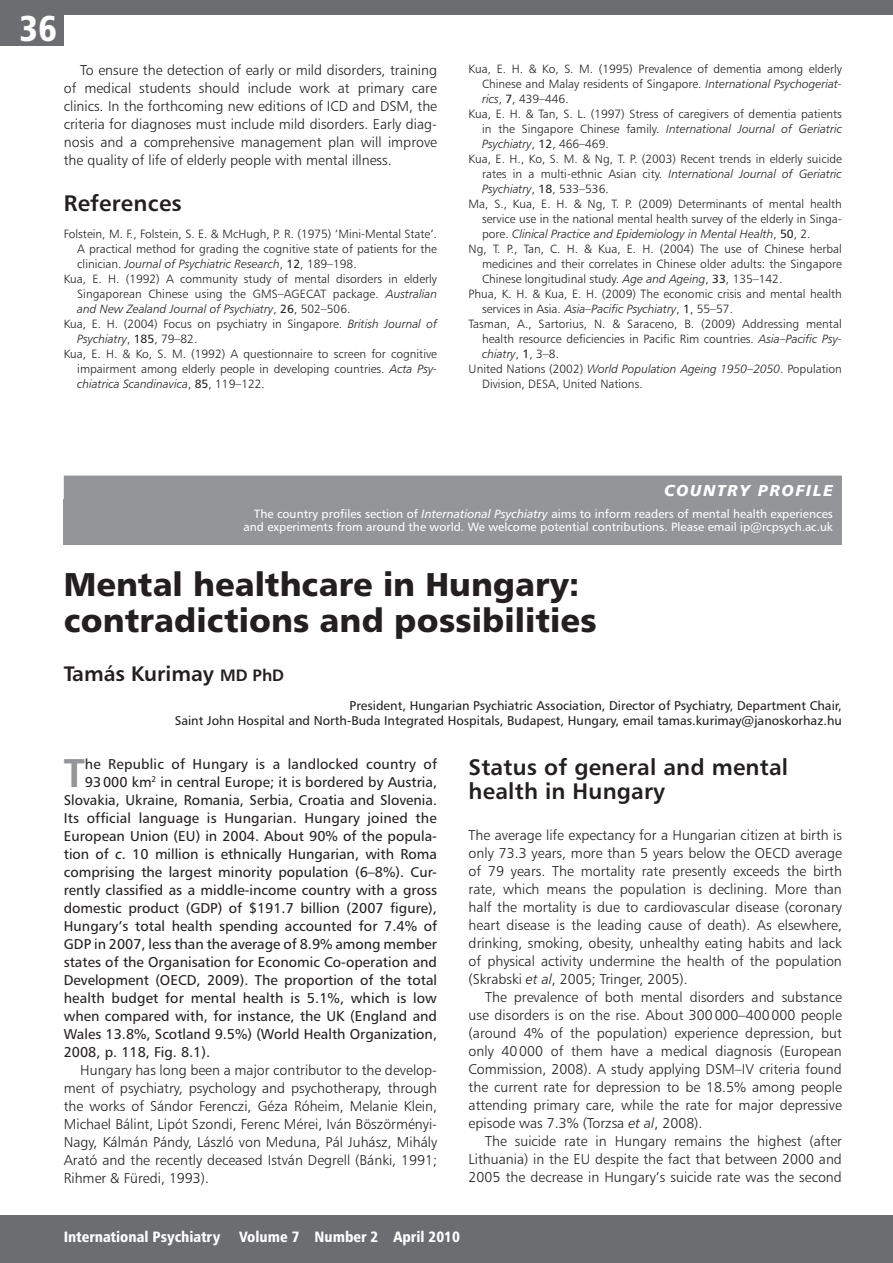
<style>
.page{position:relative;width:893px;height:1263px;background:#fff}
.page>*{position:absolute;margin:0;border:0;box-sizing:border-box;transform-origin:0 0}
.Intro_text{font:40.2px "Humanist 777 BT Bold B";color:#939598}
.t1{font:36px "Humanist 777 BT Black Condensed B";color:#fff}
.Paper_title{font:33px/36px "Humanist 777 BT Black B";color:#231f20}
.Subhead1{font:22.5px/24px "Humanist 777 BT Bold B";letter-spacing:.01em;color:#231f20}
.Author{font:21px "Humanist 777 BT Bold B";color:#231f20}
.Section{font:15.75px "Humanist 777 BT Black Italic B";letter-spacing:.1em;color:#fff}
.t2{font:15px "Humanist 777 BT Black Condensed B";color:#fff}
.Body_text{font:14.25px/18px "Humanist 777 BT Light B";color:#231f20;text-align:justify}
.Intro_text-2{font:14.25px "Humanist 777 BT Roman B";color:#231f20}
.Noindent{font:14.25px/18px "Humanist 777 BT Light B";color:#231f20;text-align:justify}
.Address{font:12.75px/15px "Humanist 777 BT Roman B";color:#231f20;text-align:right}
.References{font:12px/15px "Humanist 777 BT Light B";color:#231f20;text-align:justify}
.Box{font:12px/13.5px "Humanist 777 BT Roman B";color:#fff;text-align:right}
.s1{font-family:"Humanist 777 BT Light Italic B"}
.s2{font-family:"Humanist 777 BT Roman B"}
.s3{font-family:"Humanist 777 BT Italic B"}
.s4{font-size:16.5px}
</style>
<div class="page">
<div style="left:0;top:1215px;width:893px;height:48px;background:#6c6d70"></div>
<div style="left:0;top:0;width:64px;height:46px;background:#6c6d70"></div>
<div style="left:0;top:0;width:893px;height:15px;background:#6c6d70"></div>
<div style="left:64px;top:476px;width:778px;height:30px;background:#939598"></div>
<div style="left:64px;top:499px;width:778px;height:46px;background:#939598"></div>
<h2 class="t1" style="left:19px;top:6px;width:39px">36</h2>
<p class="Body_text" style="left:64px;top:60px;width:375px;text-indent:16px">To ensure the detection of early or mild disorders, training of medical students should include work at primary care clinics. In the forthcoming new editions of ICD and DSM, the criteria for diagnoses must include mild disorders. Early diag&shy;nosis and a comprehensive management plan will improve the quality of life of elderly people with mental illness.</p>
<p class="Subhead1" style="left:64px;top:191px;width:120px">References</p>
<p class="References" style="left:77px;top:226px;width:361px;text-indent:-14px">Folstein, M. F., Folstein, S. E. &amp; McHugh, P. R. (1975) ‘Mini-Mental State’.<br>A practical method for grading the cognitive state of patients for the clinician. <span class="s1">Journal of Psychiatric Research</span>, <span class="s2">12</span>, 189–198.</p>
<p class="References" style="left:77px;top:271px;width:361px;text-indent:-14px">Kua, E. H. (1992) A community study of mental disorders in elderly Singaporean Chinese using the GMS–AGECAT package. <span class="s1">Australian and New Zealand Journal of Psychiatry</span>, <span class="s2">26</span>, 502–506.</p>
<p class="References" style="left:77px;top:316px;width:361px;text-indent:-14px">Kua, E. H. (2004) Focus on psychiatry in Singapore. <span class="s1">British Journal of<br>Psychiatry</span>, <span class="s2">185</span>, 79–82.</p>
<p class="References" style="left:77px;top:346px;width:361px;text-indent:-14px">Kua, E. H. &amp; Ko, S. M. (1992) A questionnaire to screen for cognitive impairment among elderly people in developing countries. <span class="s1">Acta Psy&shy;chiatrica Scandinavica</span>, <span class="s2">85</span>, 119–122.</p>
<p class="References" style="left:482px;top:61px;width:361px;text-indent:-14px">Kua, E. H. &amp; Ko, S. M. (1995) Prevalence of dementia among elderly Chinese and Malay residents of Singapore. <span class="s1">International Psychogeriat&shy;rics</span>, <span class="s2">7</span>, 439–446.</p>
<p class="References" style="left:482px;top:106px;width:361px;text-indent:-14px">Kua, E. H. &amp; Tan, S. L. (1997) Stress of caregivers of dementia patients in the Singapore Chinese family. <span class="s1">International Journal of Geriatric Psychiatry</span>, <span class="s2">12</span>, 466–469.</p>
<p class="References" style="left:482px;top:151px;width:361px;text-indent:-14px">Kua, E. H., Ko, S. M. &amp; Ng, T. P. (2003) Recent trends in elderly suicide rates in a multi-ethnic Asian city. <span class="s1">International Journal of Geriatric Psychiatry</span>, <span class="s2">18</span>, 533–536.</p>
<p class="References" style="left:482px;top:196px;width:361px;text-indent:-14px">Ma, S., Kua, E. H. &amp; Ng, T. P. (2009) Determinants of mental health service use in the national mental health survey of the elderly in Singa&shy;pore. <span class="s1">Clinical Practice and Epidemiology in Mental Health</span>, <span class="s2">50</span>, 2.</p>
<p class="References" style="left:482px;top:241px;width:361px;text-indent:-14px">Ng, T. P., Tan, C. H. &amp; Kua, E. H. (2004) The use of Chinese herbal medicines and their correlates in Chinese older adults: the Singapore Chinese longitudinal study. <span class="s1">Age and Ageing</span>, <span class="s2">33</span>, 135–142.</p>
<p class="References" style="left:482px;top:286px;width:361px;text-indent:-14px">Phua, K. H. &amp; Kua, E. H. (2009) The economic crisis and mental health services in Asia. <span class="s1">Asia–Pacific Psychiatry</span>, <span class="s2">1</span>, 55–57.</p>
<p class="References" style="left:482px;top:316px;width:361px;text-indent:-14px">Tasman, A., Sartorius, N. &amp; Saraceno, B. (2009) Addressing mental health resource deficiencies in Pacific Rim countries. <span class="s1">Asia–Pacific Psy&shy;chiatry</span>, <span class="s2">1</span>, 3–8.</p>
<p class="References" style="left:482px;top:361px;width:361px;text-indent:-14px">United Nations (2002) <span class="s1">World Population Ageing 1950–2050</span>. Population<br>Division, DESA, United Nations.</p>
<p class="Section" style="left:664px;top:480px;width:170px">COUNTRY PROFILE</p>
<p class="Box" style="left:243px;top:507px;width:591px">The country profiles section of <span class="s3">International Psychiatry</span> aims to inform readers of mental health experiences and experiments from around the world. We welcome potential contributions. Please email ip@rcpsych.ac.uk</p>
<p class="Paper_title" style="left:64px;top:565px;width:534px">Mental healthcare in Hungary: contradictions and possibilities</p>
<p class="Author" style="left:64px;top:660px;width:222px">Tamás Kurimay <span class="s4">MD PhD</span></p>
<p class="Address" style="left:175px;top:697px;width:669px">President, Hungarian Psychiatric Association, Director of Psychiatry, Department Chair,<br>Saint John Hospital and North-Buda Integrated Hospitals, Budapest, Hungary, email tamas.kurimay@janoskorhaz.hu</p>
<p class="Intro_text" style="left:64px;top:747px;width:23px">T</p>
<p class="Intro_text-2" style="left:85px;top:755px;width:354px">he Republic of Hungary is a landlocked country of</p>
<p class="Subhead1" style="left:469px;top:755px;width:321px">Status of general and mental health in Hungary</p>
<p class="Noindent" style="left:469px;top:826px;width:375px">The average life expectancy for a Hungarian citizen at birth is only 73.3 years, more than 5 years below the OECD average of 79 years. The mortality rate presently exceeds the birth rate, which means the population is declining. More than half the mortality is due to cardiovascular disease (coronary heart disease is the leading cause of death). As elsewhere, drinking, smoking, obesity, unhealthy eating habits and lack of physical activity undermine the health of the population (Skrabski <span class="s1">et al</span>, 2005; Tringer, 2005).</p>
<p class="Body_text" style="left:469px;top:988px;width:375px;text-indent:16px">The prevalence of both mental disorders and substance use disorders is on the rise. About 300000–400000 people (around 4% of the population) experience depression, but only 40000 of them have a medical diagnosis (European Commission, 2008). A study applying DSM–IV criteria found the current rate for depression to be 18.5% among people attending primary care, while the rate for major depressive episode was 7.3% (Torzsa <span class="s1">et al</span>, 2008).</p>
<p class="Body_text" style="left:469px;top:1132px;width:375px;text-indent:16px">The suicide rate in Hungary remains the highest (after Lithuania) in the EU despite the fact that between 2000 and 2005 the decrease in Hungary’s suicide rate was the second</p>
<p class="Intro_text-2" style="left:85px;top:773px;width:354px">93000 km<sup>2</sup> in central Europe; it is bordered by Austria,</p>
<p class="Intro_text-2" style="left:64px;top:791px;width:375px">Slovakia, Ukraine, Romania, Serbia, Croatia and Slovenia.</p>
<p class="Intro_text-2" style="left:64px;top:809px;width:374px">Its official language is Hungarian. Hungary joined the</p>
<p class="Intro_text-2" style="left:64px;top:827px;width:375px">European Union (EU) in 2004. About 90% of the popula-</p>
<p class="Intro_text-2" style="left:64px;top:845px;width:375px">tion of <span class="s3">c</span>. 10 million is ethnically Hungarian, with Roma</p>
<p class="Intro_text-2" style="left:64px;top:863px;width:375px">comprising the largest minority population (6–8%). Cur-</p>
<p class="Intro_text-2" style="left:64px;top:881px;width:375px">rently classified as a middle-income country with a gross</p>
<p class="Intro_text-2" style="left:64px;top:899px;width:375px">domestic product (GDP) of $191.7 billion (2007 figure),</p>
<p class="Intro_text-2" style="left:64px;top:917px;width:375px">Hungary’s total health spending accounted for 7.4% of</p>
<p class="Intro_text-2" style="left:64px;top:935px;width:375px">GDP in 2007, less than the average of 8.9% among member</p>
<p class="Intro_text-2" style="left:64px;top:953px;width:375px">states of the Organisation for Economic Co-operation and</p>
<p class="Intro_text-2" style="left:64px;top:971px;width:375px">Development (OECD, 2009). The proportion of the total</p>
<p class="Intro_text-2" style="left:64px;top:989px;width:375px">health budget for mental health is 5.1%, which is low</p>
<p class="Intro_text-2" style="left:64px;top:1007px;width:375px">when compared with, for instance, the UK (England and</p>
<p class="Intro_text-2" style="left:64px;top:1025px;width:375px">Wales 13.8%, Scotland 9.5%) (World Health Organization,</p>
<p class="Intro_text-2" style="left:64px;top:1043px;width:148px">2008, p. 118, Fig. 8.1).</p>
<p class="Body_text" style="left:64px;top:1060px;width:375px;text-indent:16px">Hungary has long been a major contributor to the develop&shy;ment of psychiatry, psychology and psychotherapy, through the works of Sándor Ferenczi, Géza Róheim, Melanie Klein, Michael Bálint, Lipót Szondi, Ferenc Mérei, Iván Böszörményi-Nagy, Kálmán Pándy, László von Meduna, Pál Juhász, Mihály Arató and the recently deceased István Degrell (Bánki, 1991; Rihmer &amp; Füredi, 1993).</p>
<p class="t2" style="left:64px;top:1227px;width:158px">International Psychiatry</p>
<p class="t2" style="left:239px;top:1227px;width:222px">Volume 7 Number 2 April 2010</p>
</div>
